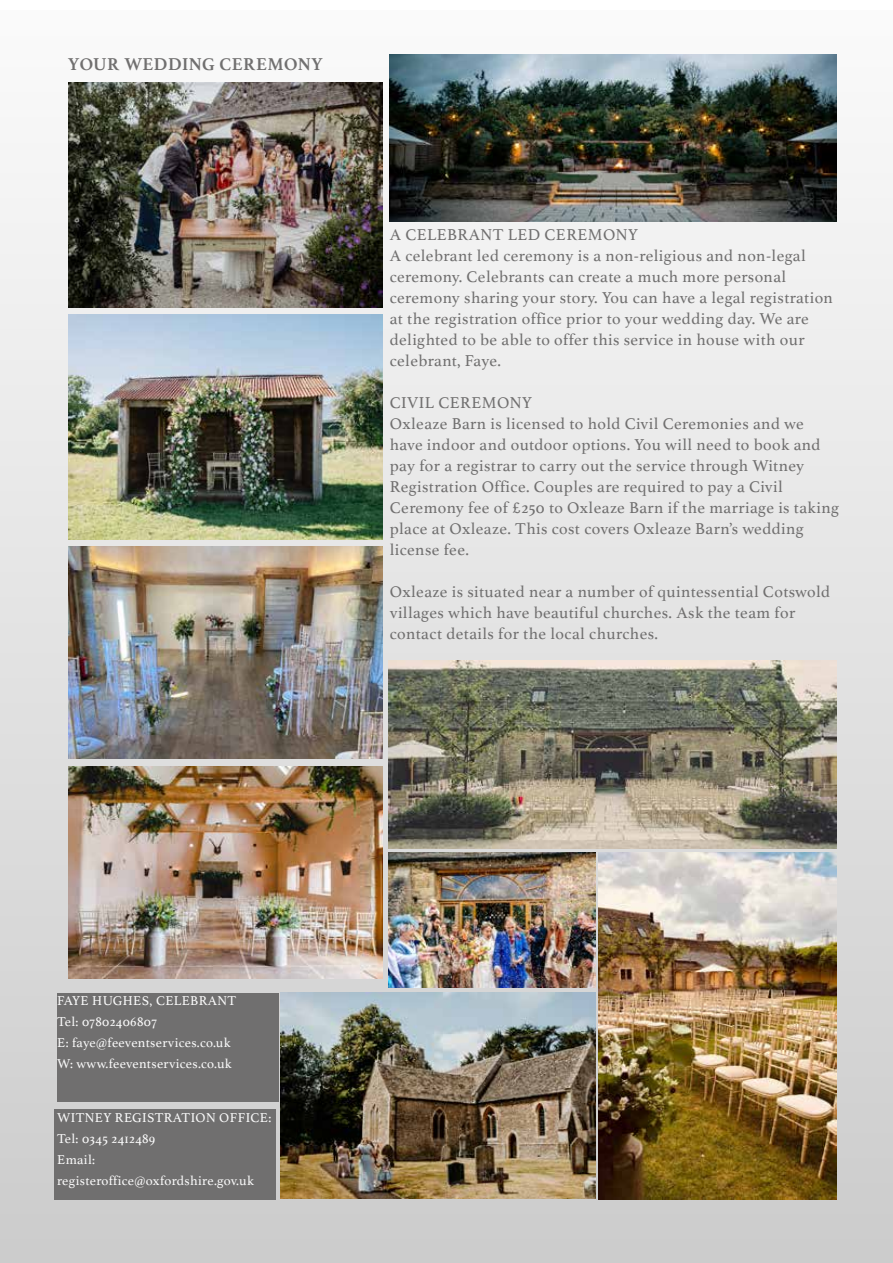
<style>
.page{position:relative;width:893px;height:1263px;background:#fff}
.page>*{position:absolute;margin:0;border:0;box-sizing:border-box;transform-origin:0 0}
.t1{font:700 18px "Athelas";letter-spacing:.025em;color:#706f6f}
.t2{font:16.5px/21px "Athelas";letter-spacing:.025em;color:#706f6f}
.t3{font:13.5px/21px "Athelas";letter-spacing:.025em;color:#fafafa}
</style>
<div class="page">
<div style="left:0;top:11px;width:893px;height:1252px;background:linear-gradient(to bottom,#fbfbfb,#c9c9c8)"></div>
<img style="left:389px;top:660px;width:448px;height:189px">
<img style="left:68px;top:766px;width:315px;height:212px">
<img style="left:68px;top:546px;width:315px;height:212px">
<img style="left:598px;top:853px;width:239px;height:346px">
<img style="left:281px;top:993px;width:314px;height:205px">
<img style="left:68px;top:82px;width:315px;height:225px">
<img style="left:389px;top:853px;width:206px;height:135px">
<img style="left:390px;top:54px;width:447px;height:168px">
<div style="left:54px;top:1109px;width:221px;height:90px;background:#706f6f"></div>
<img style="left:68px;top:315px;width:315px;height:224px">
<div style="left:57px;top:993px;width:221px;height:108px;background:#706f6f"></div>
<p class="t1" style="left:68px;top:49px;width:256px">YOUR WEDDING CEREMONY</p>
<p class="t2" style="left:390px;top:223px;width:445px">A CELEBRANT LED CEREMONY<br>A celebrant led ceremony is a non-religious and non-legal ceremony. Celebrants can create a much more personal ceremony sharing your story. You can have a legal registration at the registration office prior to your wedding day. We are delighted to be able to offer this service in house with our celebrant, Faye.</p>
<p class="t2" style="left:390px;top:391px;width:451px">CIVIL CEREMONY<br>Oxleaze Barn is licensed to hold Civil Ceremonies and we have indoor and outdoor options. You will need to book and pay for a registrar to carry out the service through Witney Registration Office. Couples are required to pay a Civil Ceremony fee of £250 to Oxleaze Barn if the marriage is taking place at Oxleaze. This cost covers Oxleaze Barn’s wedding license fee.</p>
<p class="t2" style="left:390px;top:580px;width:442px">Oxleaze is situated near a number of quintessential Cotswold villages which have beautiful churches. Ask the team for contact details for the local churches.</p>
<p class="t3" style="left:57px;top:989px;width:181px">FAYE HUGHES, CELEBRANT<br>Tel: 07802406807<br>E: faye@feeventservices.co.uk<br>W: www.feeventservices.co.uk</p>
<p class="t3" style="left:57px;top:1106px;width:216px">WITNEY REGISTRATION OFFICE:<br>Tel: 0345 2412489<br>Email: registeroffice@oxfordshire.gov.uk</p>
</div>
